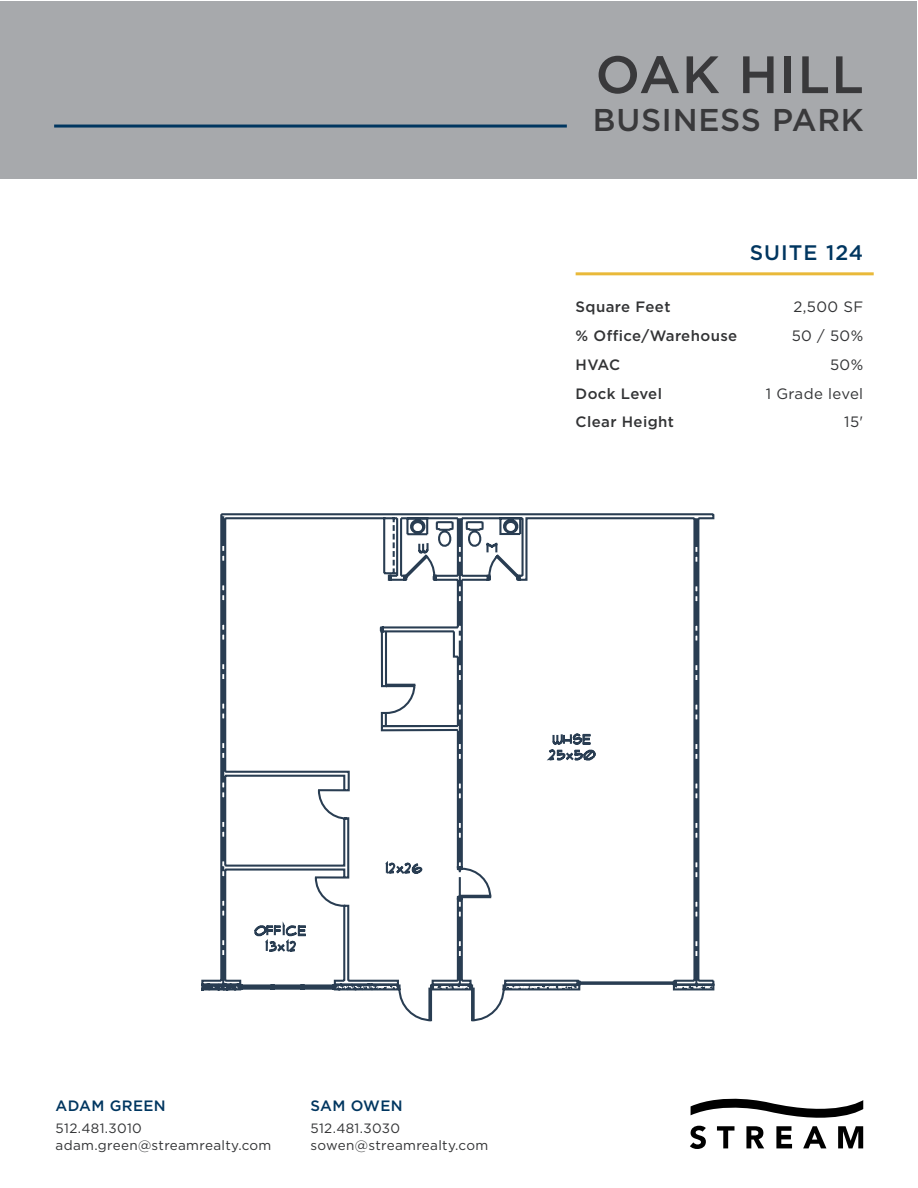
<style>
.page{position:relative;width:918px;height:1188px;background:#fff}
.page>*{position:absolute;margin:0;border:0;box-sizing:border-box;transform-origin:0 0}
.t1{font:500 52.5px "Gotham";letter-spacing:.025em;color:#39393b}
.t2{font:500 31.5px "Gotham";letter-spacing:.025em;color:#39393b}
.t3{font:500 21px "Gotham";letter-spacing:.05em;color:#003660}
.t4{font:500 15px "Gotham";letter-spacing:.025em;color:#323335}
.t5{font:15px "Gotham";letter-spacing:.025em;color:#323335}
.t6{font:500 15px "Gotham";letter-spacing:.025em;color:#003660}
.t7{font:13.5px/16.2px "Gotham";letter-spacing:.025em;color:#323335}
</style>
<div class="page">
<svg style="left:690px;top:1099px;width:173px;height:50px"></svg>
<hr style="left:576px;top:272px;width:298px;height:3px;background:#e9b939">
<div style="left:1px;top:1px;width:916px;height:178px;background:#a7a9ac"></div>
<hr style="left:54px;top:125px;width:513px;height:3px;background:#003660">
<svg style="left:201px;top:513px;width:514px;height:509px"></svg>
<h1 class="t1" style="left:595px;top:40px;width:270px">OAK HILL</h1>
<h2 class="t2" style="left:593px;top:99px;width:272px">BUSINESS PARK</h2>
<h3 class="t3" style="left:750px;top:239px;width:115px">SUITE 124</h3>
<p class="t4" style="left:576px;top:297px;width:96px">Square Feet</p>
<p class="t5" style="left:793px;top:299px;width:71px">2,500 SF</p>
<p class="t4" style="left:576px;top:326px;width:163px">% Office/Warehouse</p>
<p class="t5" style="left:792px;top:327px;width:73px">50 / 50%</p>
<p class="t4" style="left:576px;top:355px;width:46px">HVAC</p>
<p class="t5" style="left:830px;top:356px;width:35px">50%</p>
<p class="t4" style="left:576px;top:384px;width:88px">Dock Level</p>
<p class="t5" style="left:766px;top:385px;width:99px">1 Grade level</p>
<p class="t4" style="left:576px;top:412px;width:100px">Clear Height</p>
<p class="t5" style="left:844px;top:414px;width:20px">15'</p>
<p class="t6" style="left:56px;top:1095px;width:112px">ADAM GREEN</p>
<p class="t7" style="left:56px;top:1120px;width:217px">512.481.3010 adam.green@streamrealty.com</p>
<p class="t6" style="left:311px;top:1095px;width:94px">SAM OWEN</p>
<p class="t7" style="left:311px;top:1120px;width:179px">512.481.3030 sowen@streamrealty.com</p>
</div>
